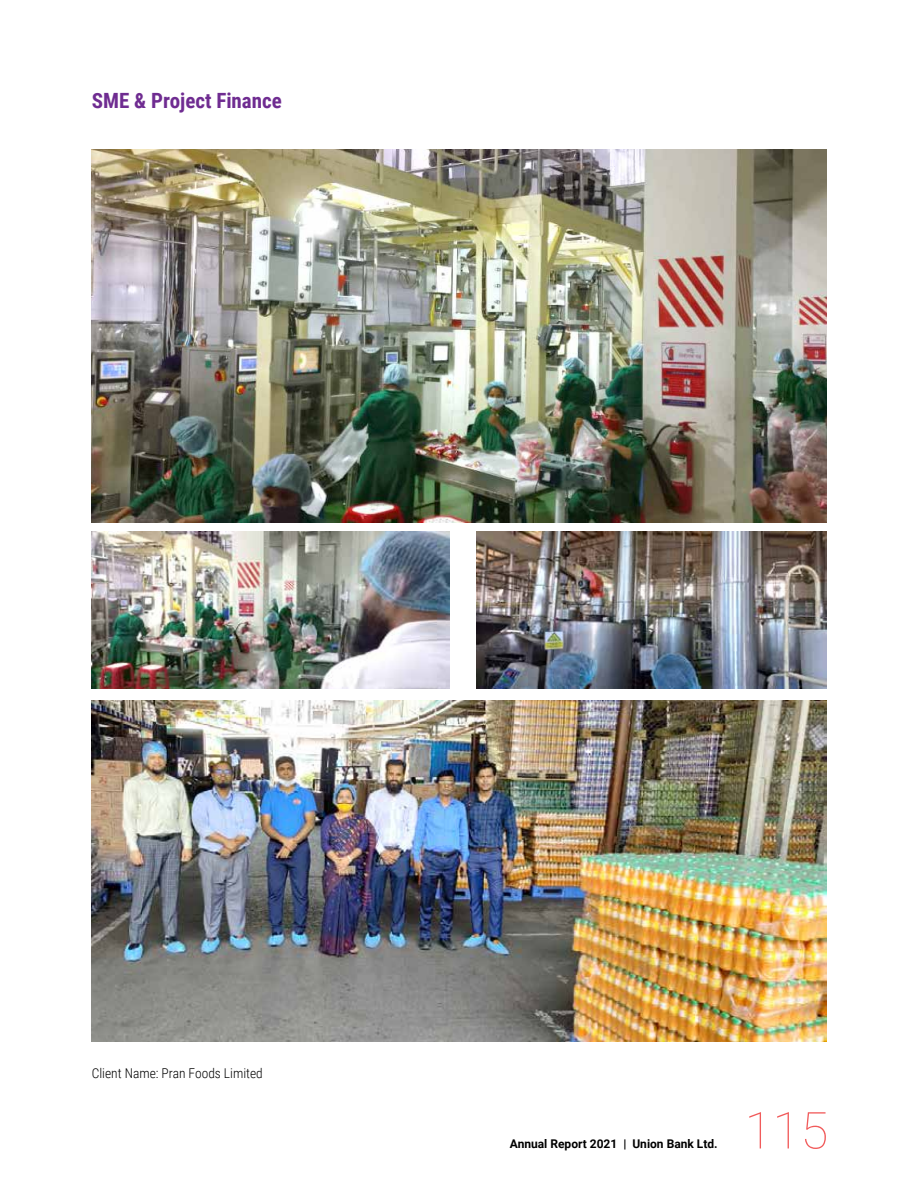
<style>
.page{position:relative;width:918px;height:1188px;background:#fff}
.page>*{position:absolute;margin:0;border:0;box-sizing:border-box;transform-origin:0 0}
.t1{font:100 51px "Roboto";color:#f15b5b}
.t2{font:700 21px "Roboto Condensed";color:#6f2c91}
.t3{font:300 13.5px "Roboto Condensed";color:#000}
.t4{font:700 12px "Roboto";color:#000}
</style>
<div class="page">
<img style="left:92px;top:701px;width:734px;height:340px">
<img style="left:92px;top:149px;width:734px;height:374px">
<img style="left:476px;top:531px;width:350px;height:158px">
<img style="left:92px;top:531px;width:357px;height:158px">
<h2 class="t2" style="left:92px;top:85px;width:192px">SME &amp; Project Finance</h2>
<p class="t3" style="left:92px;top:1064px;width:173px">Client Name: Pran Foods Limited</p>
<p class="t4" style="left:510px;top:1136px;width:209px">Annual Report 2021 | Union Bank Ltd.</p>
<h1 class="t1" style="left:745px;top:1095px;width:85px">115</h1>
</div>
